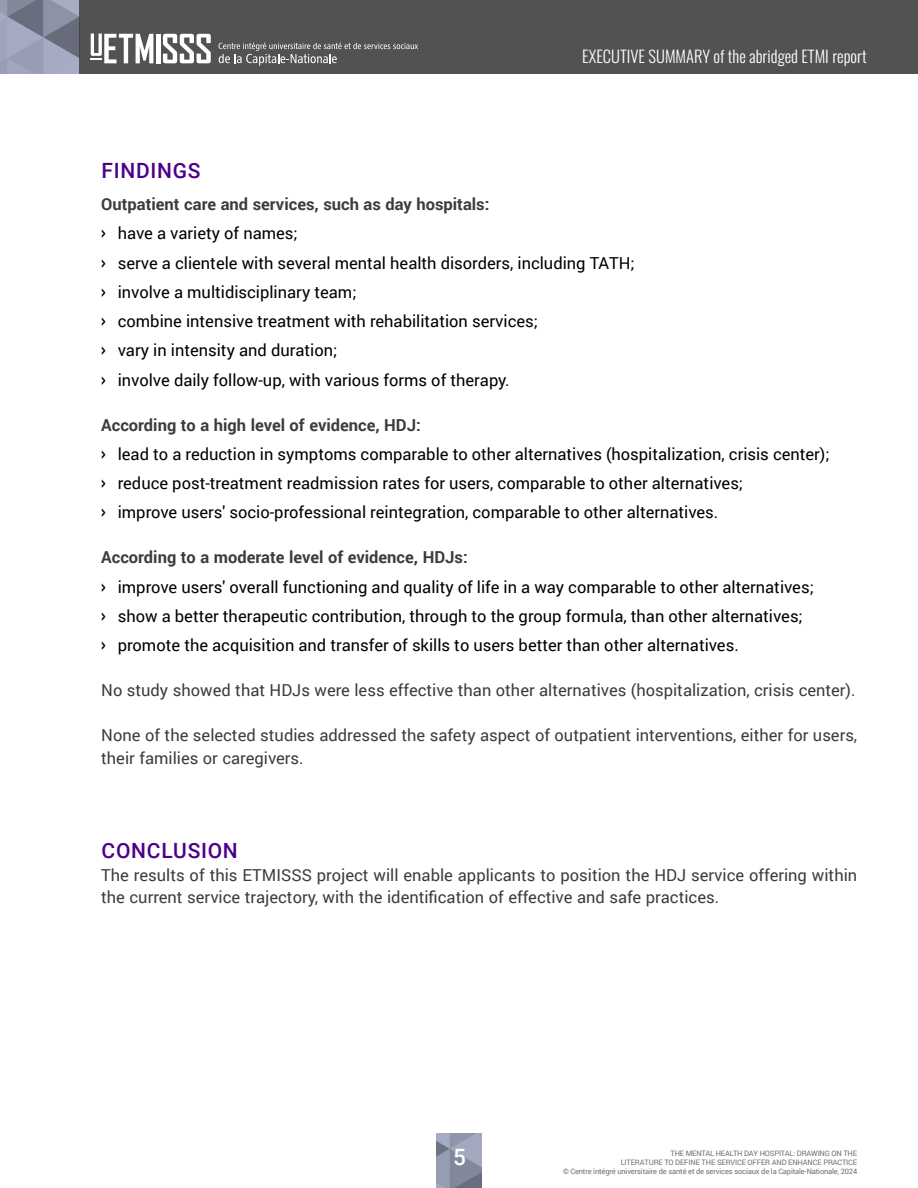
<style>
.page{position:relative;width:918px;height:1188px;background:#fff}
.page>*{position:absolute;margin:0;border:0;box-sizing:border-box;transform-origin:0 0}
.t1{font:500 22.5px "Roboto";color:#fff}
.t2{font:500 21px "Roboto";letter-spacing:.035em;color:#4b008c}
.t3{font:16.5px/29.2px "Roboto";color:#000}
.t4{font:16.5px/22.5px "Roboto";color:#3c3c3b}
.t5{font:300 16.5px "Oswald";color:#fff}
.t6{font:7.5px/9px "Roboto";letter-spacing:-.02em;color:#706f6f;text-align:right}
.s1{font-weight:700;color:#3c3c3b}
.s2{font-family:"Oswald";font-weight:500}
</style>
<div class="page">
<svg style="left:436px;top:1134px;width:46px;height:54px;background:#8d93a7"></svg>
<div style="left:0;top:0;width:918px;height:74px;background:#525251"></div>
<svg style="left:0;top:0;width:79px;height:74px;background:#8e94a8"></svg>
<hr style="left:156px;top:34px;width:4px;height:29px;background:#fff">
<svg style="left:163px;top:34px;width:48px;height:29px"></svg>
<svg style="left:91px;top:34px;width:62px;height:29px"></svg>
<svg style="left:219px;top:43px;width:199px;height:23px"></svg>
<p class="t5" style="left:582px;top:42px;width:286px">EXECUTIVE SUMMARY of the abridged ETMI report</p>
<p class="t2" style="left:102px;top:156px;width:101px">FINDINGS</p>
<p class="t3" style="left:101px;top:189px;width:535px"><span class="s1">Outpatient care and services, such as day hospitals:<br></span><span class="s2">›</span> have a variety of names;<br><span class="s2">›</span> serve a clientele with several mental health disorders, including TATH; <span class="s2">›</span> involve a multidisciplinary team;<br><span class="s2">›</span> combine intensive treatment with rehabilitation services;<br><span class="s2">›</span> vary in intensity and duration;<br><span class="s2">›</span> involve daily follow-up, with various forms of therapy.</p>
<p class="t3" style="left:101px;top:409px;width:730px"><span class="s1">According to a high level of evidence, HDJ:<br></span><span class="s2">›</span> lead to a reduction in symptoms comparable to other alternatives (hospitalization, crisis center); <span class="s2">›</span> reduce post-treatment readmission rates for users, comparable to other alternatives;<br><span class="s2">›</span> improve users' socio-professional reintegration, comparable to other alternatives.</p>
<p class="t3" style="left:101px;top:542px;width:714px"><span class="s1">According to a moderate level of evidence, HDJs:<br></span><span class="s2">›</span> improve users' overall functioning and quality of life in a way comparable to other alternatives; <span class="s2">›</span> show a better therapeutic contribution, through to the group formula, than other alternatives;<br><span class="s2">›</span> promote the acquisition and transfer of skills to users better than other alternatives.</p>
<p class="t4" style="left:101px;top:678px;width:756px">No study showed that HDJs were less effective than other alternatives (hospitalization, crisis center).</p>
<p class="t4" style="left:101px;top:723px;width:758px">None of the selected studies addressed the safety aspect of outpatient interventions, either for users, their families or caregivers.</p>
<p class="t2" style="left:102px;top:836px;width:138px">CONCLUSION</p>
<p class="t4" style="left:101px;top:863px;width:757px">The results of this ETMISSS project will enable applicants to position the HDJ service offering within the current service trajectory, with the identification of effective and safe practices.</p>
<h1 class="t1" style="left:453px;top:1141px;width:14px">5</h1>
<p class="t6" style="left:563px;top:1149px;width:296px">THE MENTAL HEALTH DAY HOSPITAL: DRAWING ON THE<br>LITERATURE TO DEFINE THE SERVICE OFFER AND ENHANCE PRACTICE<br>© Centre intégré universitaire de santé et de services sociaux de la Capitale-Nationale, 2024</p>
</div>
